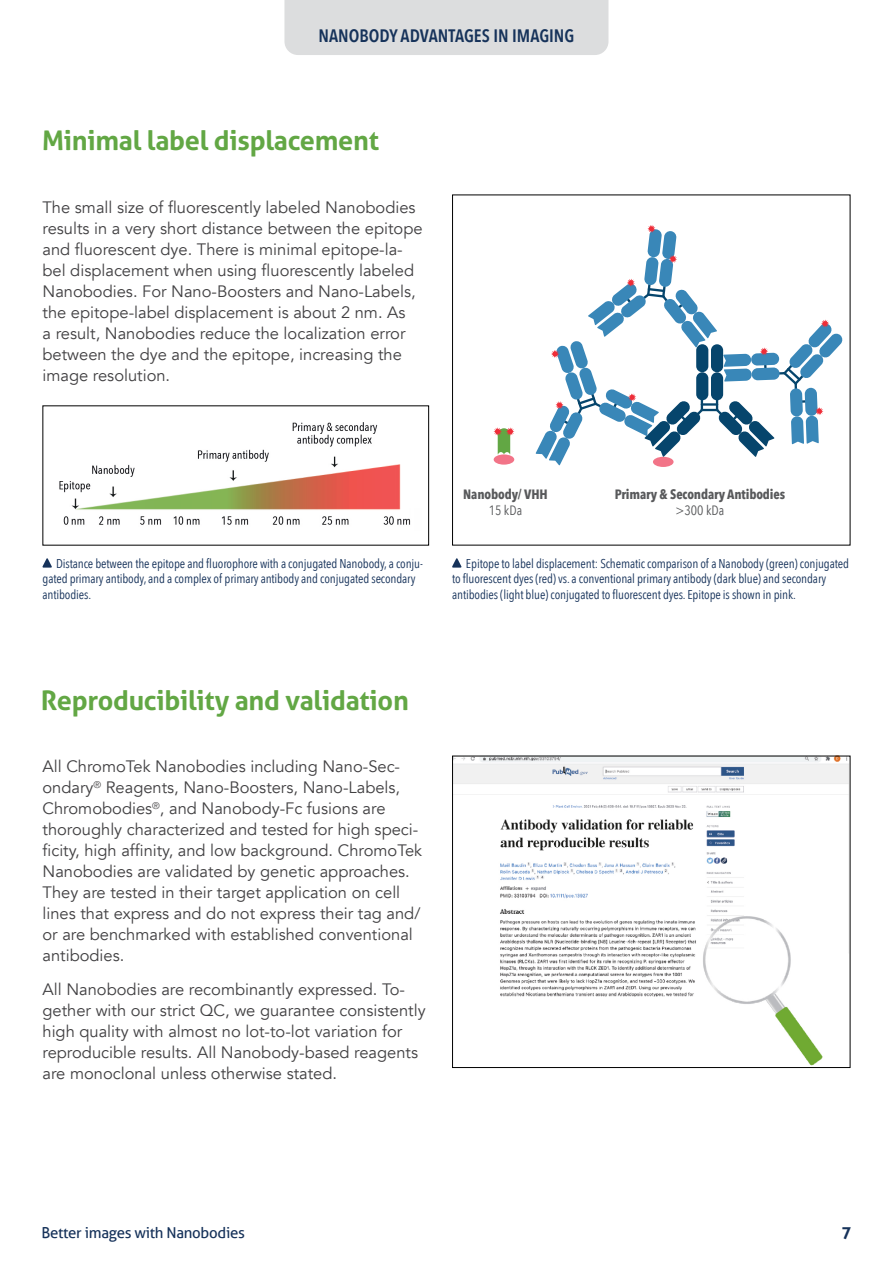
<style>
.page{position:relative;width:893px;height:1263px;background:#fff}
.page>*{position:absolute;margin:0;border:0;box-sizing:border-box;transform-origin:0 0}
.t1{font:700 27px "Aller";letter-spacing:-.01em;color:#62a744}
.t2{font:600 18px "Avenir Next Condensed";color:#16325a}
.t3{font:16.5px/21px "Avenir";color:#414042}
.t4{font:700 16.5px "Aller";color:#16325a}
.t5{font:15px "Aller";letter-spacing:-.02em;color:#16325a}
.t6{font:700 13.5px "Avenir Next Condensed";letter-spacing:-.01em;color:#58595b}
.t7{font:13.5px "Avenir Next Condensed";color:#58595b}
.t8{font:12.75px/15.8px "Avenir Next Condensed";letter-spacing:-.01em;color:#16325a}
</style>
<div class="page">
<svg style="left:42px;top:558px;width:10px;height:10px"></svg>
<svg style="left:452px;top:558px;width:10px;height:10px"></svg>
<img style="left:454px;top:758px;width:394px;height:308px">
<svg style="left:536px;top:225px;width:307px;height:240px"></svg>
<img style="left:59px;top:422px;width:352px;height:103px">
<div style="left:452px;top:756px;width:398px;height:312px;border:1px solid #000"></div>
<svg style="left:493px;top:427px;width:21px;height:27px"></svg>
<div style="left:494px;top:454px;width:20px;height:11px;background:#f27488;border-radius:50%"></div>
<div style="left:653px;top:457px;width:21px;height:10px;background:#f27488;border-radius:50%"></div>
<div style="left:284px;top:0;width:324px;height:55px;background:#dcddde"></div>
<p class="t2" style="left:319px;top:20px;width:257px">NANOBODY ADVANTAGES IN IMAGING</p>
<h1 class="t1" style="left:42px;top:124px;width:338px">Minimal label displacement</h1>
<p class="t3" style="left:43px;top:197px;width:382px">The small size of fluorescently labeled Nanobodies results in a very short distance between the epitope and fluorescent dye. There is minimal epitope-la&shy;bel displacement when using fluorescently labeled Nanobodies. For Nano-Boosters and Nano-Labels, the epitope-label displacement is about 2 nm. As<br>a result, Nanobodies reduce the localization error between the dye and the epitope, increasing the image resolution.</p>
<p class="t8" style="left:43px;top:555px;width:382px;text-indent:14px">Distance between the epitope and fluorophore with a conjugated Nanobody, a conju&shy;gated primary antibody, and a complex of primary antibody and conjugated secondary antibodies.</p>
<p class="t6" style="left:463px;top:486px;width:86px">Nanobody/ VHH</p>
<p class="t7" style="left:489px;top:499px;width:35px">15 kDa</p>
<p class="t6" style="left:615px;top:486px;width:172px">Primary &amp; Secondary Antibodies</p>
<p class="t7" style="left:676px;top:499px;width:50px">&gt;300 kDa</p>
<p class="t8" style="left:452px;top:555px;width:398px;text-indent:14px">Epitope to label displacement: Schematic comparison of a Nanobody (green) conjugated to fluorescent dyes (red) vs. a conventional primary antibody (dark blue) and secondary antibodies (light blue) conjugated to fluorescent dyes. Epitope is shown in pink.</p>
<h1 class="t1" style="left:41px;top:683px;width:369px">Reproducibility and validation</h1>
<p class="t3" style="left:43px;top:756px;width:381px">All ChromoTek Nanobodies including Nano-Sec&shy;ondary<sup>®</sup> Reagents, Nano-Boosters, Nano-Labels, Chromobodies<sup>®</sup>, and Nanobody-Fc fusions are thoroughly characterized and tested for high speci&shy;ficity, high affinity, and low background. ChromoTek Nanobodies are validated by genetic approaches.<br>They are tested in their target application on cell lines that express and do not express their tag and/ or are benchmarked with established conventional antibodies.</p>
<p class="t3" style="left:43px;top:979px;width:385px">All Nanobodies are recombinantly expressed. To&shy;gether with our strict QC, we guarantee consistently high quality with almost no lot-to-lot variation for reproducible results. All Nanobody-based reagents are monoclonal unless otherwise stated.</p>
<p class="t5" style="left:41px;top:1223px;width:205px">Better images with Nanobodies</p>
<p class="t4" style="left:842px;top:1222px;width:11px">7</p>
</div>
